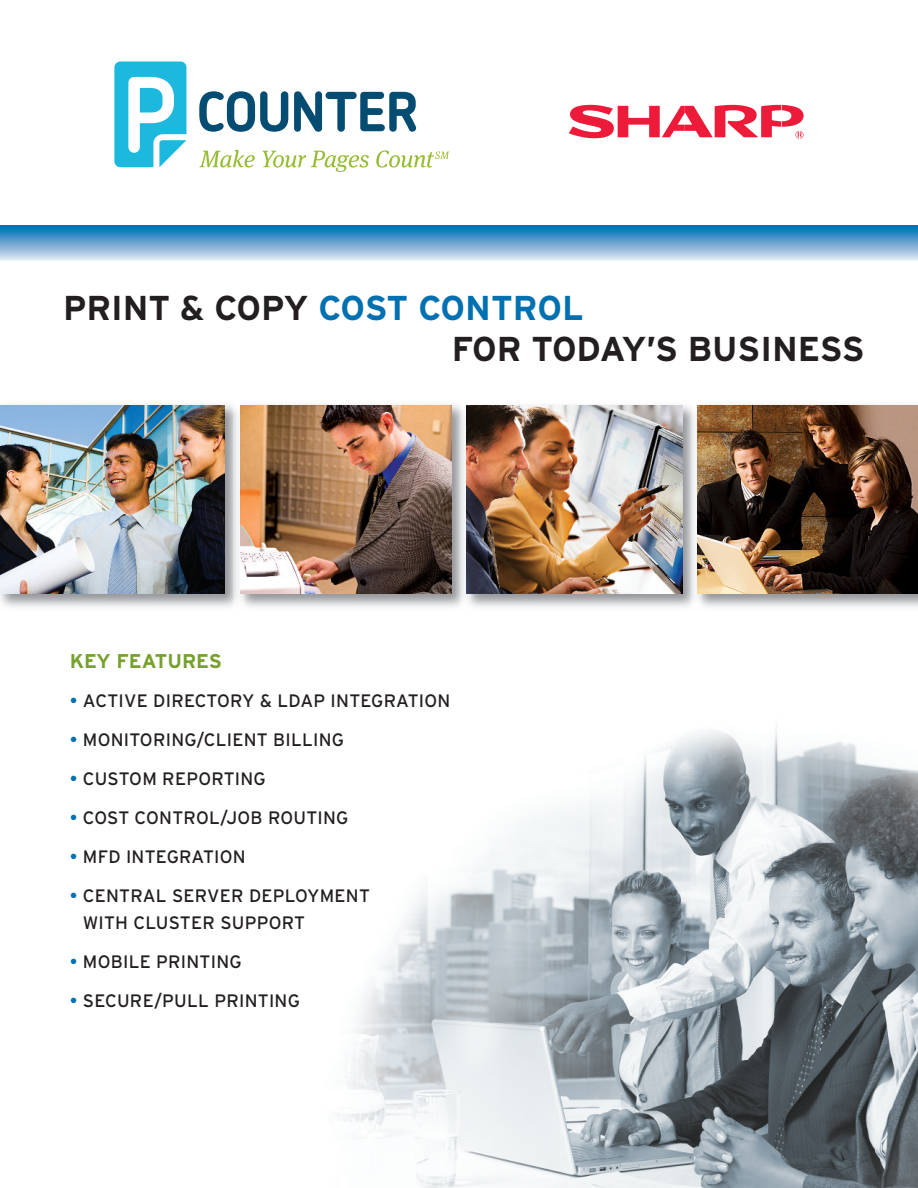
<style>
.page{position:relative;width:918px;height:1188px;background:#fff}
.page>*{position:absolute;margin:0;border:0;box-sizing:border-box;transform-origin:0 0}
.t1{font:700 34.5px/41.4px "Interstate";color:#231f20}
.t2{font:700 19.8px "Interstate";color:#77a02d}
.t3{font:18px/27px "Interstate";letter-spacing:.015em;color:#231f20}
.s1{color:#0070b1}
</style>
<div class="page">
<img style="left:0;top:404px;width:918px;height:203px">
<img style="left:0;top:405px;width:225px;height:189px">
<img style="left:336px;top:726px;width:582px;height:462px">
<img style="left:471px;top:406px;width:211px;height:188px">
<img style="left:698px;top:405px;width:220px;height:189px">
<div style="left:0;top:225px;width:918px;height:36px;background:linear-gradient(to bottom,#006ab1,#e1e2f2)"></div>
<img style="left:466px;top:406px;width:5px;height:188px">
<img style="left:240px;top:405px;width:212px;height:189px">
<svg style="left:199px;top:150px;width:250px;height:22px"></svg>
<svg style="left:199px;top:91px;width:218px;height:41px"></svg>
<svg style="left:114px;top:62px;width:72px;height:105px"></svg>
<svg style="left:569px;top:105px;width:235px;height:34px"></svg>
<h1 class="t1" style="left:452px;top:287px;width:415px;text-indent:-389px">PRINT &amp; COPY <span class="s1">COST CONTROL<br></span>FOR TODAY’S BUSINESS</h1>
<p class="t2" style="left:70px;top:650px;width:154px">KEY FEATURES</p>
<p class="t3" style="left:70px;top:688px;width:382px"><span class="s1">•</span> ACTIVE DIRECTORY &amp; LDAP INTEGRATION</p>
<p class="t3" style="left:70px;top:727px;width:276px"><span class="s1">•</span> MONITORING/CLIENT BILLING</p>
<p class="t3" style="left:70px;top:766px;width:198px"><span class="s1">•</span> CUSTOM REPORTING</p>
<p class="t3" style="left:70px;top:805px;width:280px"><span class="s1">•</span> COST CONTROL/JOB ROUTING</p>
<p class="t3" style="left:70px;top:844px;width:177px"><span class="s1">•</span> MFD INTEGRATION</p>
<p class="t3" style="left:83px;top:883px;width:289px;text-indent:-13px"><span class="s1">•</span> CENTRAL SERVER DEPLOYMENT<br>WITH CLUSTER SUPPORT</p>
<p class="t3" style="left:70px;top:949px;width:173px"><span class="s1">•</span> MOBILE PRINTING</p>
<p class="t3" style="left:70px;top:988px;width:232px"><span class="s1">•</span> SECURE/PULL PRINTING</p>
</div>
